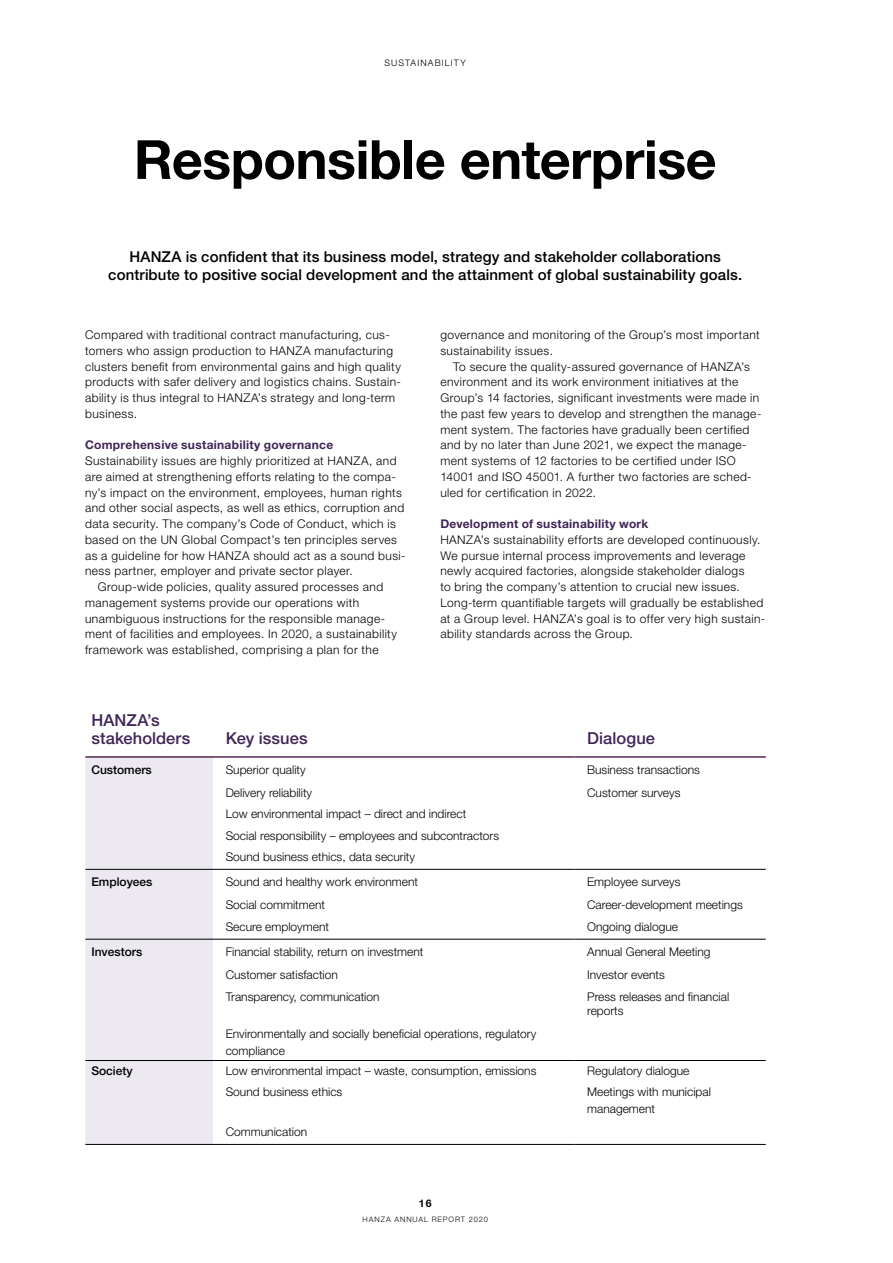
<style>
.page{position:relative;width:893px;height:1263px;background:#fff}
.page>*{position:absolute;margin:0;border:0;box-sizing:border-box;transform-origin:0 0}
.t1{font:700 54px "Helvetica Neue LT Std";letter-spacing:-.01em;color:#000}
.t2{font:500 16.5px/18px "Helvetica Neue LT Std";letter-spacing:.005em;color:#402556}
.t3{font:500 15px/18px "Helvetica Neue LT Std";letter-spacing:.005em;color:#000;text-align:center}
.t4{font:300 12px/15.8px "Helvetica Neue LT Std";letter-spacing:.03em;color:#000}
.t5{font:300 12px/21.3px "Helvetica Neue LT Std";color:#000}
.t6{font:700 12px "Helvetica Neue LT Std";letter-spacing:.025em;color:#402556}
.t7{font:500 12px "Helvetica Neue LT Std";color:#000}
.t8{font:700 10.5px "Helvetica Neue LT Std";color:#000}
.t9{font:300 9px "Helvetica Neue LT Std";letter-spacing:.12em;color:#000}
.t10{font:300 7.5px "Helvetica Neue LT Std";letter-spacing:.125em;color:#000}
</style>
<div class="page">
<div style="left:85px;top:758px;width:128px;height:386px;background:#ece9f1"></div>
<hr style="left:85px;top:756px;width:128px;height:2px;background:#552851">
<hr style="left:213px;top:756px;width:361px;height:2px;background:#552851">
<hr style="left:574px;top:756px;width:192px;height:2px;background:#552851">
<hr style="left:85px;top:939px;width:128px;height:1px;background:#000">
<hr style="left:213px;top:939px;width:361px;height:1px;background:#000">
<hr style="left:574px;top:939px;width:192px;height:1px;background:#000">
<hr style="left:85px;top:869px;width:128px;height:1px;background:#000">
<hr style="left:213px;top:869px;width:361px;height:1px;background:#000">
<hr style="left:574px;top:869px;width:192px;height:1px;background:#000">
<hr style="left:85px;top:1144px;width:128px;height:1px;background:#000">
<hr style="left:213px;top:1144px;width:361px;height:1px;background:#000">
<hr style="left:574px;top:1144px;width:192px;height:1px;background:#000">
<hr style="left:85px;top:1060px;width:128px;height:1px;background:#000">
<hr style="left:213px;top:1060px;width:361px;height:1px;background:#000">
<hr style="left:574px;top:1060px;width:192px;height:1px;background:#000">
<p class="t9" style="left:385px;top:57px;width:83px">SUSTAINABILITY</p>
<h1 class="t1" style="left:134px;top:126px;width:584px">Responsible enterprise</h1>
<p class="t3" style="left:108px;top:247px;width:635px">HANZA is confident that its business model, strategy and stakeholder collaborations contribute to positive social development and the attainment of global sustainability goals.</p>
<p class="t4" style="left:85px;top:327px;width:317px">Compared with traditional contract manufacturing, cus&shy;tomers who assign production to HANZA manufacturing clusters benefit from environmental gains and high quality products with safer delivery and logistics chains. Sustain&shy;ability is thus integral to HANZA’s strategy and long-term business.</p>
<p class="t6" style="left:85px;top:438px;width:250px">Comprehensive sustainability governance</p>
<p class="t4" style="left:85px;top:453px;width:313px">Sustainability issues are highly prioritized at HANZA, and</p>
<p class="t4" style="left:85px;top:468px;width:312px">are aimed at strengthening efforts relating to the compa-</p>
<p class="t4" style="left:85px;top:484px;width:318px">ny’s impact on the environment, employees, human rights</p>
<p class="t4" style="left:85px;top:500px;width:321px">and other social aspects, as well as ethics, corruption and</p>
<p class="t4" style="left:85px;top:516px;width:312px">data security. The company’s Code of Conduct, which is</p>
<p class="t4" style="left:85px;top:531px;width:314px">based on the UN Global Compact’s ten principles serves</p>
<p class="t4" style="left:85px;top:547px;width:322px">as a guideline for how HANZA should act as a sound busi-</p>
<p class="t4" style="left:85px;top:563px;width:269px">ness partner, employer and private sector player.</p>
<p class="t4" style="left:98px;top:579px;width:287px">Group-wide policies, quality assured processes and</p>
<p class="t4" style="left:85px;top:594px;width:276px">management systems provide our operations with</p>
<p class="t4" style="left:85px;top:610px;width:302px">unambiguous instructions for the responsible manage-</p>
<p class="t4" style="left:85px;top:626px;width:313px">ment of facilities and employees. In 2020, a sustainability</p>
<p class="t4" style="left:85px;top:642px;width:295px">framework was established, comprising a plan for the</p>
<p class="t4" style="left:440px;top:327px;width:321px">governance and monitoring of the Group’s most important sustainability issues.</p>
<p class="t4" style="left:440px;top:358px;width:323px;text-indent:13px">To secure the quality-assured governance of HANZA’s environment and its work environment initiatives at the Group’s 14 factories, significant investments were made in the past few years to develop and strengthen the manage&shy;ment system. The factories have gradually been certified and by no later than June 2021, we expect the manage&shy;ment systems of 12 factories to be certified under ISO 14001 and ISO 45001. A further two factories are sched&shy;uled for certification in 2022.</p>
<p class="t6" style="left:440px;top:516px;width:210px">Development of sustainability work</p>
<p class="t4" style="left:440px;top:531px;width:326px">HANZA’s sustainability efforts are developed continuously.<br>We pursue internal process improvements and leverage newly acquired factories, alongside stakeholder dialogs<br>to bring the company’s attention to crucial new issues.<br>Long-term quantifiable targets will gradually be established at a Group level. HANZA’s goal is to offer very high sustain&shy;ability standards across the Group.</p>
<h2 class="t2" style="left:91px;top:711px;width:100px">HANZA’s stakeholders</h2>
<h2 class="t2" style="left:226px;top:729px;width:83px">Key issues</h2>
<h2 class="t2" style="left:587px;top:729px;width:69px">Dialogue</h2>
<p class="t7" style="left:91px;top:763px;width:62px">Customers</p>
<p class="t5" style="left:226px;top:759px;width:82px">Superior quality</p>
<p class="t5" style="left:587px;top:759px;width:114px">Business transactions</p>
<p class="t5" style="left:226px;top:782px;width:88px">Delivery reliability</p>
<p class="t5" style="left:587px;top:782px;width:95px">Customer surveys</p>
<p class="t5" style="left:226px;top:803px;width:275px">Low environmental impact – direct and indirect<br>Social responsibility – employees and subcontractors<br>Sound business ethics, data security</p>
<p class="t7" style="left:91px;top:875px;width:63px">Employees</p>
<p class="t5" style="left:226px;top:871px;width:194px">Sound and healthy work environment</p>
<p class="t5" style="left:587px;top:871px;width:95px">Employee surveys</p>
<p class="t5" style="left:226px;top:894px;width:101px">Social commitment</p>
<p class="t5" style="left:587px;top:894px;width:157px">Career-development meetings</p>
<p class="t5" style="left:226px;top:915px;width:105px">Secure employment</p>
<p class="t5" style="left:587px;top:915px;width:92px">Ongoing dialogue</p>
<p class="t7" style="left:91px;top:945px;width:52px">Investors</p>
<p class="t5" style="left:226px;top:941px;width:199px">Financial stability, return on investment</p>
<p class="t5" style="left:587px;top:941px;width:125px">Annual General Meeting</p>
<p class="t5" style="left:226px;top:964px;width:114px">Customer satisfaction</p>
<p class="t5" style="left:587px;top:964px;width:79px">Investor events</p>
<p class="t5" style="left:226px;top:985px;width:155px">Transparency, communication</p>
<p class="t5" style="left:587px;top:989px;width:144px;line-height:14.4px">Press releases and financial reports</p>
<p class="t5" style="left:226px;top:1025px;width:312px;line-height:16.5px">Environmentally and socially beneficial operations, regulatory compliance</p>
<p class="t7" style="left:91px;top:1064px;width:43px">Society</p>
<p class="t5" style="left:226px;top:1060px;width:312px">Low environmental impact – waste, consumption, emissions</p>
<p class="t5" style="left:587px;top:1060px;width:104px">Regulatory dialogue</p>
<p class="t5" style="left:226px;top:1081px;width:118px">Sound business ethics</p>
<p class="t5" style="left:587px;top:1083px;width:125px;line-height:16.5px">Meetings with municipal management</p>
<p class="t5" style="left:226px;top:1121px;width:83px">Communication</p>
<p class="t8" style="left:419px;top:1196px;width:14px">16</p>
<p class="t10" style="left:363px;top:1214px;width:127px">HANZA ANNUAL REPORT 2020</p>
</div>
